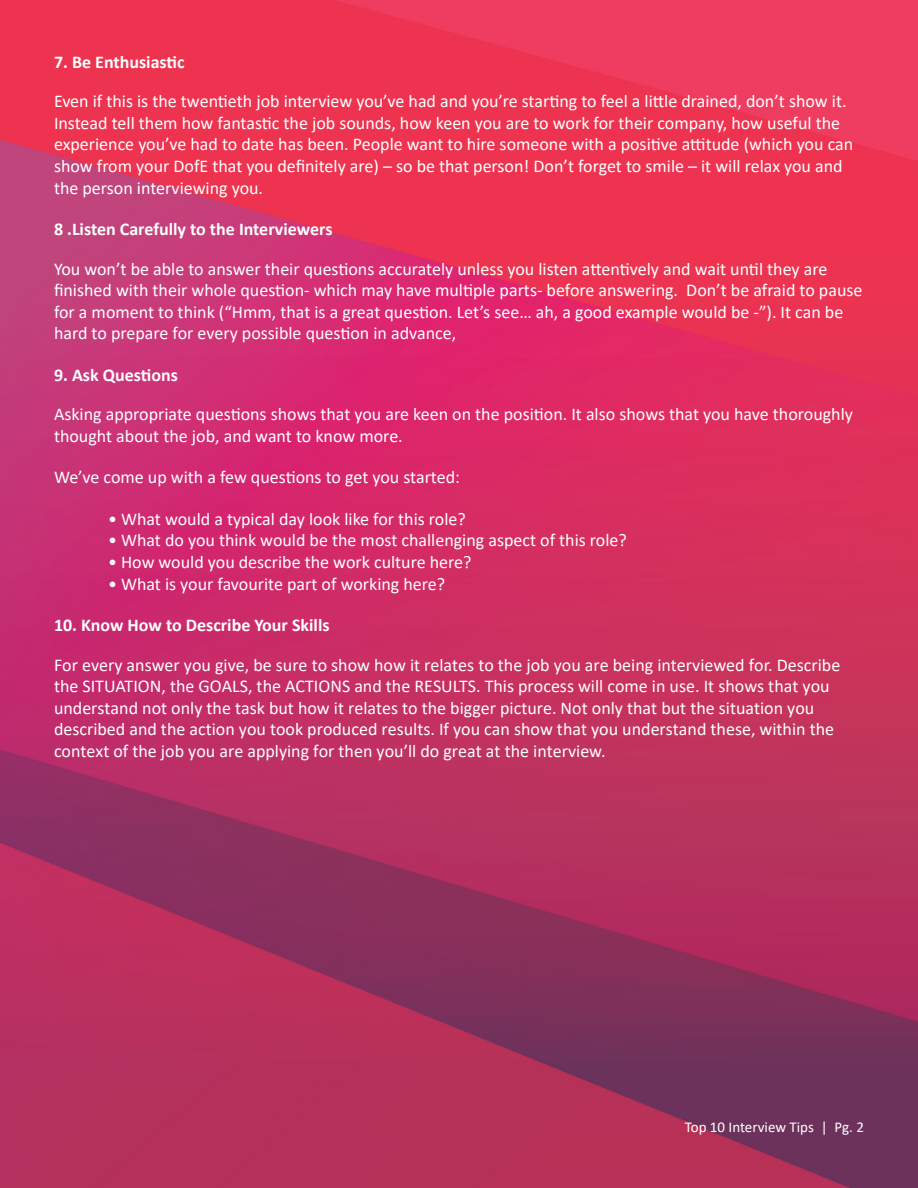
<style>
.page{position:relative;width:918px;height:1188px;background:#fff}
.page>*{position:absolute;margin:0;border:0;box-sizing:border-box;transform-origin:0 0}
.t1{font:18px/21.6px "Calibri";color:#fff}
.t2{font:700 18px "Calibri";color:#fff}
.t3{font:15px "Calibri";color:#fff}
.s1{font-weight:700}
</style>
<div class="page">
<img style="left:0;top:0;width:918px;height:1188px">
<p class="t2" style="left:54px;top:49px;width:132px">7. Be Enthusiastic</p>
<p class="t1" style="left:54px;top:90px;width:801px">Even if this is the twentieth job interview you’ve had and you’re starting to feel a little drained, don’t show it.<br>Instead tell them how fantastic the job sounds, how keen you are to work for their company, how useful the experience you’ve had to date has been. People want to hire someone with a positive attitude (which you can show from your DofE that you definitely are) – so be that person! Don’t forget to smile – it will relax you and the person interviewing you.</p>
<p class="t2" style="left:54px;top:216px;width:280px">8 .Listen Carefully to the Interviewers</p>
<p class="t1" style="left:54px;top:257px;width:810px">You won’t be able to answer their questions accurately unless you listen attentively and wait until they are finished with their whole question- which may have multiple parts- before answering. Don’t be afraid to pause for a moment to think (“Hmm, that is a great question. Let’s see… ah, a good example would be -”). It can be hard to prepare for every possible question in advance,</p>
<p class="t2" style="left:54px;top:362px;width:125px">9. Ask Questions</p>
<p class="t1" style="left:54px;top:403px;width:801px">Asking appropriate questions shows that you are keen on the position. It also shows that you have thoroughly thought about the job, and want to know more.</p>
<p class="t1" style="left:54px;top:466px;width:408px">We’ve come up with a few questions to get you started:</p>
<p class="t1" style="left:108px;top:507px;width:359px">• What would a typical day look like for this role?</p>
<p class="t1" style="left:108px;top:529px;width:520px">• What do you think would be the most challenging aspect of this role?</p>
<p class="t1" style="left:108px;top:551px;width:365px">• How would you describe the work culture here?</p>
<p class="t1" style="left:108px;top:572px;width:339px">• What is your favourite part of working here?</p>
<p class="t1" style="left:54px;top:605px;width:788px;line-height:39.6px"><span class="s1">10. Know How to Describe Your Skills<br></span>For every answer you give, be sure to show how it relates to the job you are being interviewed for. Describe</p>
<p class="t1" style="left:54px;top:675px;width:782px">the SITUATION, the GOALS, the ACTIONS and the RESULTS. This process will come in use. It shows that you understand not only the task but how it relates to the bigger picture. Not only that but the situation you described and the action you took produced results. If you can show that you understand these, within the context of the job you are applying for then you’ll do great at the interview.</p>
<p class="t3" style="left:685px;top:1117px;width:181px">Top 10 Interview Tips | Pg. 2</p>
</div>
